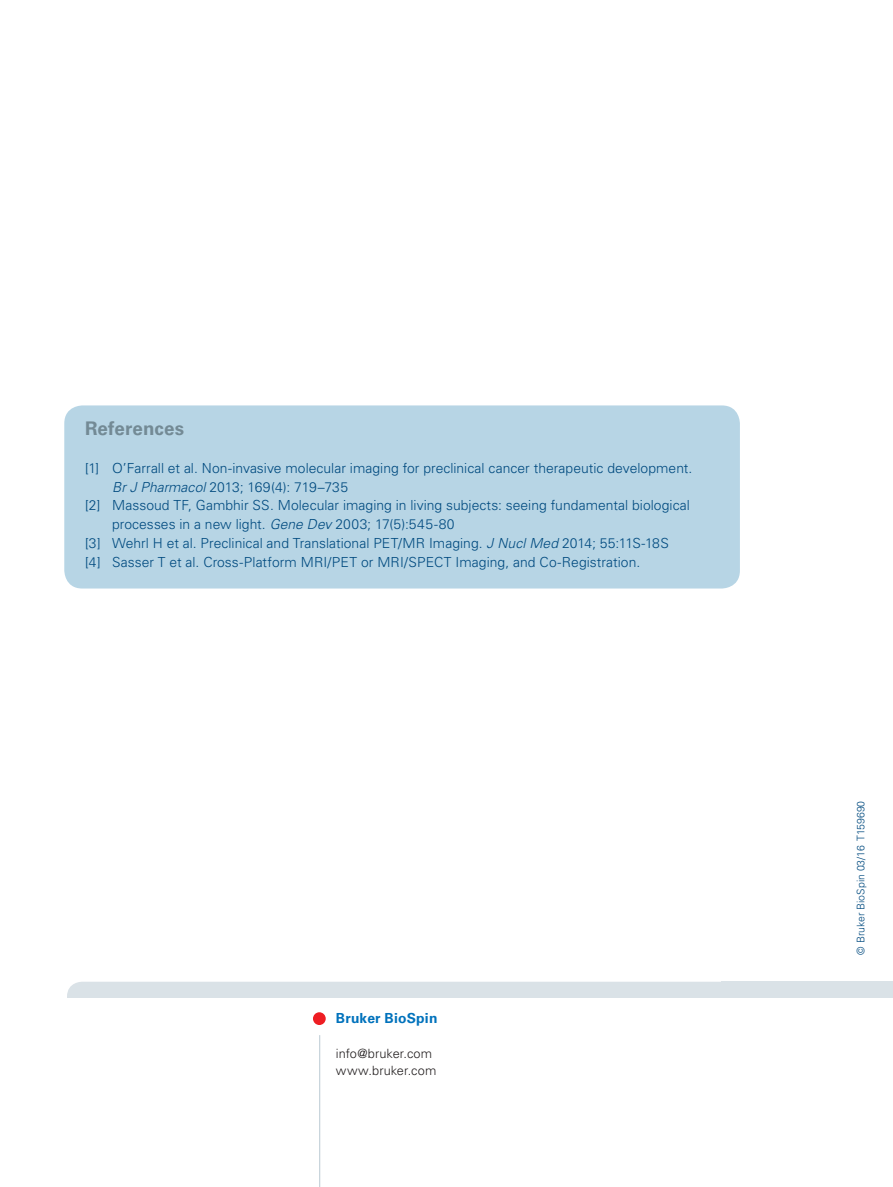
<style>
.page{position:relative;width:893px;height:1187px;background:#fff}
.page>*{position:absolute;margin:0;border:0;box-sizing:border-box;transform-origin:0 0}
.t1{font:700 18.75px "Univers LT Std";letter-spacing:.01em;color:#738a95}
.t2{font:300 13.8px "Univers LT Std";letter-spacing:.005em;color:#004a7f}
.t3{font:700 13.8px "Univers LT Std";letter-spacing:.015em;color:#0072bc}
.t4{font:300 12.75px/17px "Univers LT Std";letter-spacing:.01em;color:#231f20}
.t5{font:300 10.5px "Univers LT Std";color:#004a7f}
.s1{font-style:italic}
</style>
<div class="page">
<div style="left:67px;top:981px;width:756px;height:34px;background:#dae2e7;border-radius:15px"></div>
<div style="left:721px;top:981px;width:172px;height:34px;background:#dae2e7"></div>
<div style="left:64px;top:997px;width:829px;height:19px;background:#fff"></div>
<div style="left:313px;top:1012px;width:13px;height:12px;background:#ee1d23;border-radius:50%"></div>
<hr style="left:319px;top:1035px;width:1px;height:151px;background:#bacad2">
<div style="left:64px;top:405px;width:676px;height:183px;background:#b7d5e5;border-radius:18px"></div>
<h1 class="t1" style="left:85px;top:417px;width:101px">References</h1>
<p class="t2" style="left:85px;top:459px;width:609px">[1] O’Farrall et al. Non-invasive molecular imaging for preclinical cancer therapeutic development.</p>
<p class="t2" style="left:112px;top:478px;width:238px"><span class="s1">Br J Pharmacol</span> 2013; 169(4): 719–735</p>
<p class="t2" style="left:85px;top:497px;width:606px">[2] Massoud TF, Gambhir SS. Molecular imaging in living subjects: seeing fundamental biological</p>
<p class="t2" style="left:112px;top:516px;width:344px">processes in a new light. <span class="s1">Gene Dev</span> 2003; 17(5):545-80</p>
<p class="t2" style="left:85px;top:534px;width:585px">[3] Wehrl H et al. Preclinical and Translational PET/MR Imaging. <span class="s1">J Nucl Med</span> 2014; 55:11S-18S</p>
<p class="t2" style="left:85px;top:553px;width:557px">[4] Sasser T et al. Cross-Platform MRI/PET or MRI/SPECT Imaging, and Co-Registration.</p>
<p class="t3" style="left:336px;top:1009px;width:103px">Bruker BioSpin</p>
<p class="t4" style="left:336px;top:1045px;width:102px">info@bruker.com www.bruker.com</p>
<p class="t5" style="left:854px;top:954px;width:155px;rotate:-90deg">© Bruker BioSpin 03/16 T159690</p>
</div>
